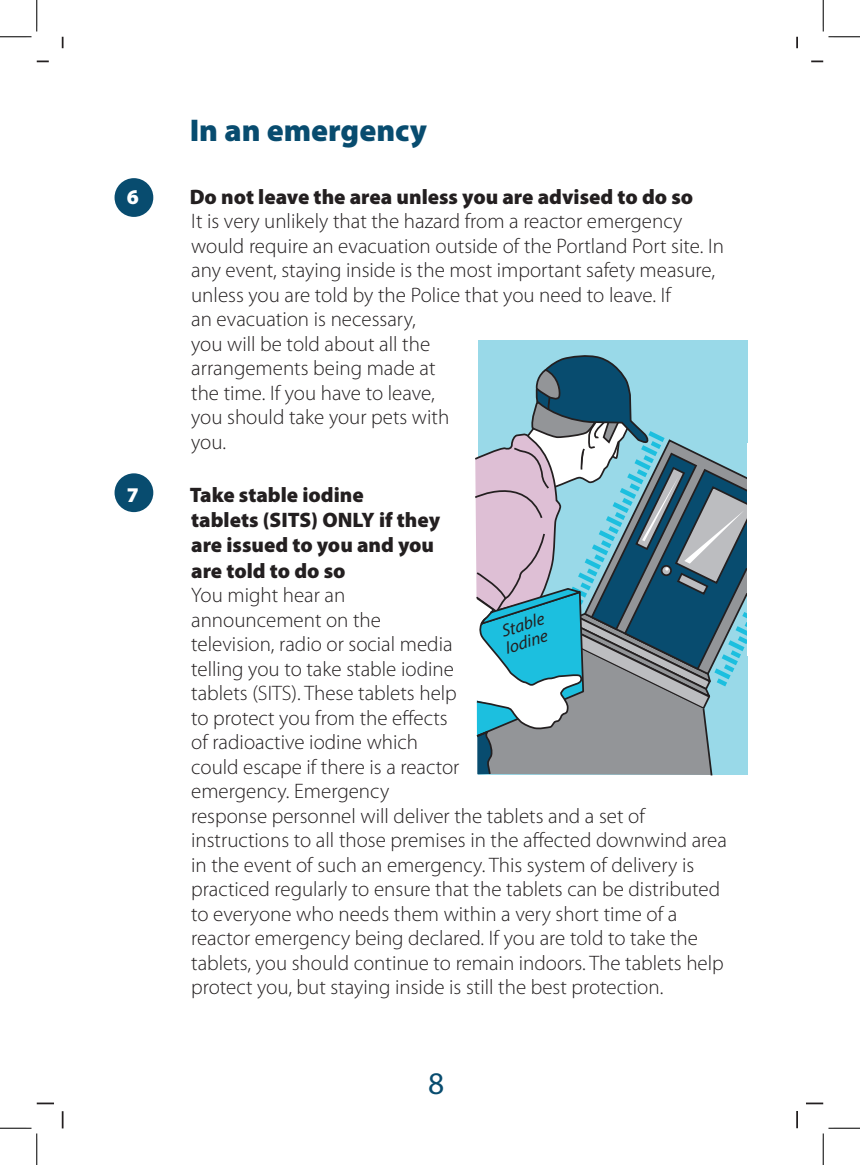
<style>
.page{position:relative;width:860px;height:1165px;background:#fff}
.page>*{position:absolute;margin:0;border:0;box-sizing:border-box;transform-origin:0 0}
.t1{font:900 31.5px "Myriad Pro";color:#084c6f}
.t2{font:31.5px "Myriad Pro";color:#084c6f}
.t3{font:300 21px/24.5px "Myriad Pro";color:#231f20}
.t4{font:900 21px/25.2px "Myriad Pro";color:#231f20}
.t5{font:900 21px "Myriad Pro";color:#fff}
.t6{font:italic 17.5px/17.5px "Myriad Pro";color:#231f20}
</style>
<div class="page">
<div style="left:115px;top:178px;width:38px;height:39px;background:#084c6f;border-radius:50%"></div>
<div style="left:115px;top:473px;width:38px;height:39px;background:#084c6f;border-radius:50%"></div>
<svg style="left:62px;top:37px;width:2px;height:11px"></svg>
<svg style="left:37px;top:61px;width:12px;height:1px"></svg>
<svg style="left:796px;top:37px;width:2px;height:11px"></svg>
<svg style="left:811px;top:61px;width:12px;height:1px"></svg>
<svg style="left:806px;top:1102px;width:17px;height:2px"></svg>
<svg style="left:796px;top:1111px;width:2px;height:17px"></svg>
<svg style="left:37px;top:1102px;width:17px;height:2px"></svg>
<svg style="left:62px;top:1111px;width:2px;height:17px"></svg>
<div style="left:478px;top:340px;width:269px;height:434px;background:#99d9e8"></div>
<svg style="left:475px;top:352px;width:273px;height:424px"></svg>
<div style="left:747px;top:443px;width:18px;height:213px;background:#fff"></div>
<hr style="left:0;top:36px;width:32px;height:1px;background:#000">
<hr style="left:828px;top:36px;width:32px;height:1px;background:#000">
<hr style="left:0;top:1128px;width:32px;height:1px;background:#000">
<hr style="left:828px;top:1128px;width:32px;height:1px;background:#000">
<hr style="left:36px;top:0;width:1px;height:31px;background:#000">
<hr style="left:36px;top:1133px;width:1px;height:32px;background:#000">
<hr style="left:823px;top:0;width:1px;height:31px;background:#000">
<hr style="left:823px;top:1133px;width:1px;height:32px;background:#000">
<h1 class="t1" style="left:190px;top:112px;width:239px">In an emergency</h1>
<p class="t5" style="left:127px;top:185px;width:14px">6</p>
<p class="t4" style="left:190px;top:184px;width:505px">Do not leave the area unless you are advised to do so</p>
<p class="t3" style="left:191px;top:209px;width:534px">It is very unlikely that the hazard from a reactor emergency would require an evacuation outside of the Portland Port site. In any event, staying inside is the most important safety measure, unless you are told by the Police that you need to leave. If<br>an evacuation is necessary,<br>you will be told about all the<br>arrangements being made at<br>the time. If you have to leave,<br>you should take your pets with<br>you.</p>
<p class="t5" style="left:127px;top:483px;width:14px">7</p>
<p class="t4" style="left:190px;top:482px;width:252px">Take stable iodine<br>tablets (SITS) ONLY if they are issued to you and you are told to do so</p>
<p class="t3" style="left:191px;top:583px;width:537px">You might hear an<br>announcement on the<br>television, radio or social media<br>telling you to take stable iodine<br>tablets (SITS). These tablets help<br>to protect you from the effects<br>of radioactive iodine which<br>could escape if there is a reactor<br>emergency. Emergency<br>response personnel will deliver the tablets and a set of instructions to all those premises in the affected downwind area in the event of such an emergency. This system of delivery is practiced regularly to ensure that the tablets can be distributed to everyone who needs them within a very short time of a reactor emergency being declared. If you are told to take the tablets, you should continue to remain indoors. The tablets help protect you, but staying inside is still the best protection.</p>
<p class="t6" style="left:497px;top:623px;width:47px;rotate:-18deg">Stable<br>Iodine</p>
<h1 class="t2" style="left:428px;top:1063px;width:18px">8</h1>
</div>
